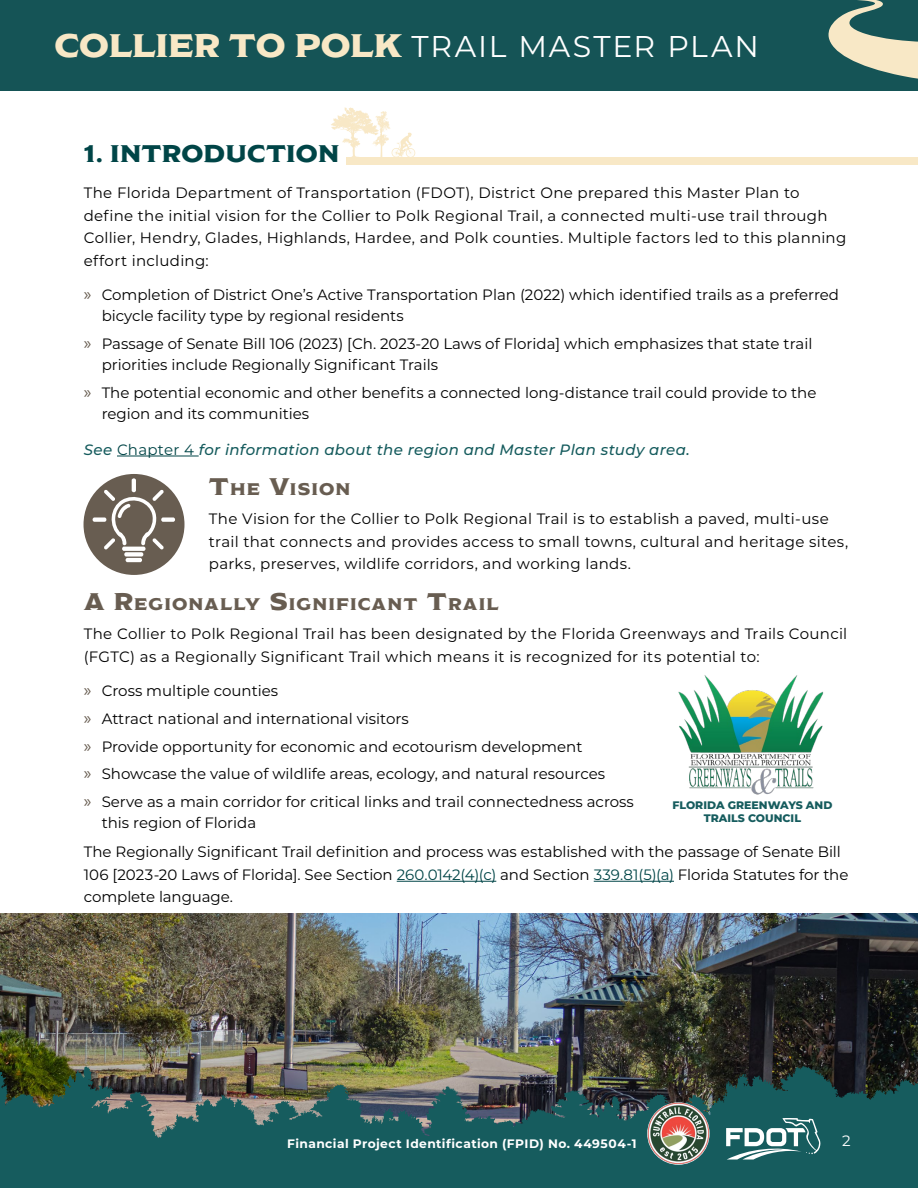
<style>
.page{position:relative;width:918px;height:1188px;background:#fff}
.page>*{position:absolute;margin:0;border:0;box-sizing:border-box;transform-origin:0 0}
.t1{font:30px "Montserrat";letter-spacing:.06em;color:#fff}
.t2{font:24px "Modesto Expanded";letter-spacing:.01em;color:#004547}
.t3{font:16.8px "Modesto Expanded";letter-spacing:.06em;color:#685d51}
.t4{font:15px/27.8px "Montserrat";color:#000}
.t5{font:15px/22.5px "Montserrat";letter-spacing:.02em;color:#000}
.t6{font:italic 500 15px "Montserrat";letter-spacing:.02em;color:#165c5e}
.t7{font:15px "Montserrat";color:#fff}
.t8{font:700 12.3px "Montserrat";letter-spacing:.035em;color:#fff}
.t9{font:800 10.95px/13px "Montserrat";color:#165c5e;text-align:center}
.s1{font-family:"Modesto Expanded";font-size:32.55px;color:#f8e8c6}
.s2{font-family:"Myriad Pro";font-size:18px;color:#685d51}
.s3{font-weight:400;font-style:normal;color:#004547}
.s4{font-size:24px}
.s5{color:#004547}
</style>
<div class="page">
<div style="left:0;top:0;width:918px;height:91px;background:#155456"></div>
<svg style="left:828px;top:0;width:90px;height:79px"></svg>
<hr style="left:117px;top:456px;width:82px;height:1px;background:#004547">
<hr style="left:397px;top:881px;width:99px;height:1px;background:#004547">
<hr style="left:594px;top:881px;width:80px;height:1px;background:#004547">
<div style="left:84px;top:474px;width:100px;height:101px;background:#685d51;border-radius:50%"></div>
<svg style="left:122px;top:547px;width:24px;height:4px"></svg>
<div style="left:124px;top:552px;width:19px;height:5px;background:#fff;border-radius:2px"></div>
<hr style="left:126px;top:558px;width:16px;height:4px;background:#fff;border-radius:2px">
<hr style="left:132px;top:478px;width:4px;height:14px;background:#fff;border-radius:2px">
<div style="left:93px;top:517px;width:13px;height:5px;background:#fff;border-radius:2px"></div>
<div style="left:161px;top:517px;width:14px;height:5px;background:#fff;border-radius:2px"></div>
<svg style="left:104px;top:490px;width:60px;height:59px"></svg>
<img style="left:678px;top:675px;width:146px;height:120px">
<img style="left:0;top:913px;width:918px;height:144px">
<img style="left:0;top:1057px;width:918px;height:131px">
<div style="left:347px;top:157px;width:571px;height:7px;background:#f8e8c6"></div>
<svg style="left:331px;top:107px;width:84px;height:55px"></svg>
<svg style="left:726px;top:1118px;width:94px;height:42px"></svg>
<img style="left:647px;top:1102px;width:63px;height:63px;border-radius:31px">
<h1 class="t1" style="left:54px;top:26px;width:706px"><span class="s1">COLLIER TO POLK</span> TRAIL MASTER PLAN</h1>
<h2 class="t2" style="left:84px;top:142px;width:257px">1. INTRODUCTION</h2>
<p class="t5" style="left:84px;top:181px;width:764px">The Florida Department of Transportation (FDOT), District One prepared this Master Plan to define the initial vision for the Collier to Polk Regional Trail, a connected multi-use trail through Collier, Hendry, Glades, Highlands, Hardee, and Polk counties. Multiple factors led to this planning effort including:</p>
<p class="t4" style="left:102px;top:284px;width:739px;line-height:21px;text-indent:-18px"><span class="s2">»</span> Completion of District One’s Active Transportation Plan (2022) which identified trails as a preferred bicycle facility type by regional residents</p>
<p class="t4" style="left:102px;top:332px;width:712px;line-height:21px;text-indent:-18px"><span class="s2">»</span> Passage of Senate Bill 106 (2023) [Ch. 2023-20 Laws of Florida] which emphasizes that state trail priorities include Regionally Significant Trails</p>
<p class="t4" style="left:102px;top:381px;width:716px;line-height:21px;text-indent:-18px"><span class="s2">»</span> The potential economic and other benefits a connected long-distance trail could provide to the region and its communities</p>
<p class="t6" style="left:84px;top:439px;width:608px">See <span class="s3">Chapter 4</span> for information about the region and Master Plan study area.</p>
<p class="t3" style="left:209px;top:481px;width:143px"><span class="s4">T</span>HE <span class="s4">V</span>ISION</p>
<p class="t5" style="left:209px;top:507px;width:641px">The Vision for the Collier to Polk Regional Trail is to establish a paved, multi-use trail that connects and provides access to small towns, cultural and heritage sites, parks, preserves, wildlife corridors, and working lands.</p>
<p class="t3" style="left:84px;top:595px;width:417px"><span class="s4">A R</span>EGIONALLY <span class="s4">S</span>IGNIFICANT <span class="s4">T</span>RAIL</p>
<p class="t5" style="left:84px;top:622px;width:765px">The Collier to Polk Regional Trail has been designated by the Florida Greenways and Trails Council (FGTC) as a Regionally Significant Trail which means it is recognized for its potential to:</p>
<p class="t4" style="left:84px;top:676px;width:552px"><span class="s2">»</span> Cross multiple counties<br><span class="s2">»</span> Attract national and international visitors<br><span class="s2">»</span> Provide opportunity for economic and ecotourism development<br><span class="s2">»</span> Showcase the value of wildlife areas, ecology, and natural resources<br><span class="s2">»</span> Serve as a main corridor for critical links and trail connectedness across</p>
<p class="t4" style="left:84px;top:808px;width:759px;line-height:29.2px;text-indent:18px">this region of Florida<br>The Regionally Significant Trail definition and process was established with the passage of Senate Bill</p>
<p class="t4" style="left:84px;top:863px;width:766px;line-height:22.5px">106 [2023-20 Laws of Florida]. See Section <span class="s5">260.0142(4)(c)</span> and Section <span class="s5">339.81(5)(a)</span> Florida Statutes for the complete language.</p>
<p class="t9" style="left:673px;top:798px;width:161px">FLORIDA GREENWAYS AND<br>TRAILS COUNCIL</p>
<p class="t8" style="left:287px;top:1135px;width:351px">Financial Project Identification (FPID) No. 449504-1</p>
<p class="t7" style="left:842px;top:1130px;width:10px">2</p>
</div>
